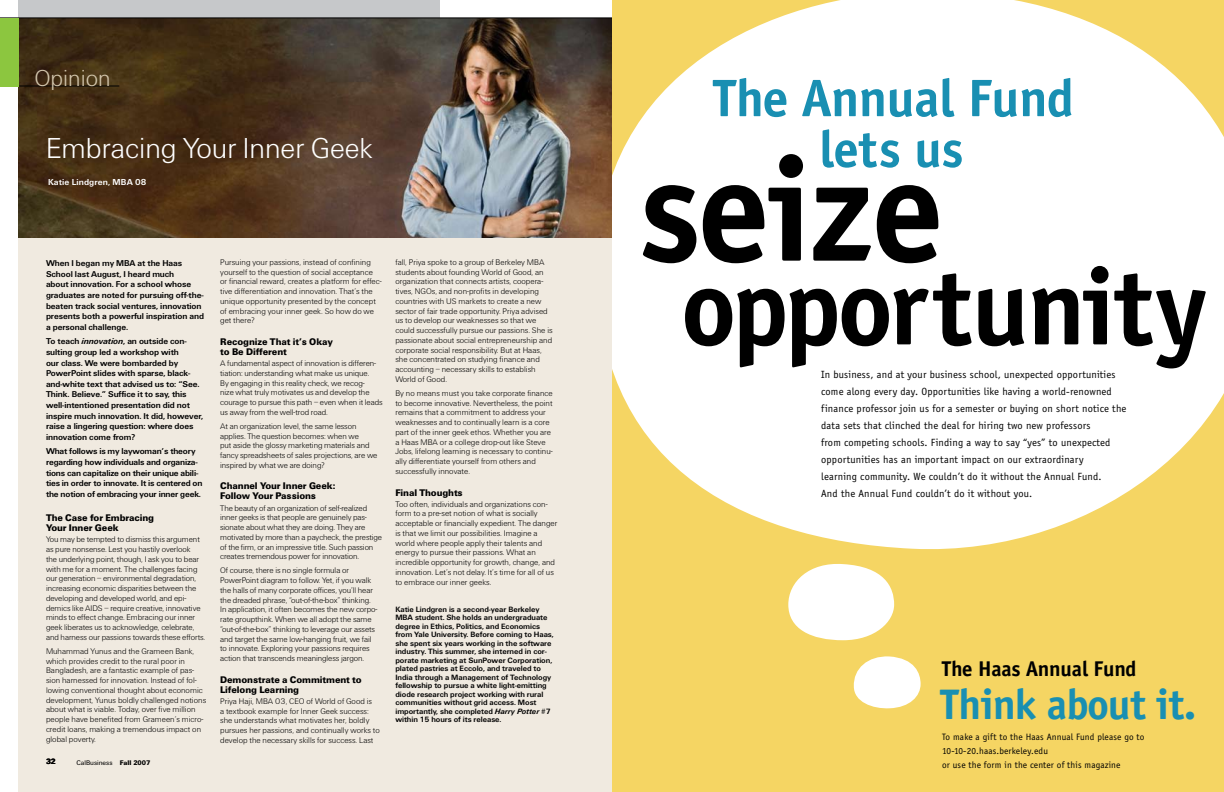
<style>
.page{position:relative;width:1224px;height:792px;background:#fff}
.page>*{position:absolute;margin:0;border:0;box-sizing:border-box;transform-origin:0 0}
.t1{font:700 152.1px "Officina Sans";letter-spacing:-.01em;color:#000}
.t2{font:700 111.9px "Officina Sans";letter-spacing:-.02em;color:#000}
.t3{font:700 54.3px "Officina Sans";letter-spacing:-.01em;color:#198fb2}
.t4{font:700 53.2px "Officina Sans";letter-spacing:-.005em;color:#198fb2}
.t5{font:700 44px "Officina Sans";letter-spacing:-.02em;color:#198fb2}
.t6{font:30px "U45";color:#fff}
.t7{font:24px "U45";color:#d3c6ad}
.t8{font:700 22px "Officina Sans";letter-spacing:-.01em;color:#000}
.t9{font:10.8px/17px "Officina Sans";letter-spacing:.015em;color:#000}
.t10{font:10px/10px "U75";letter-spacing:-.01em;color:#000;scale:.95 1}
.t11{font:9.5px/14px "Officina Sans";letter-spacing:.015em;color:#000}
.t12{font:9px "U65";letter-spacing:.01em;color:#fff}
.t13{font:8.8px/10.6px "U65";letter-spacing:-.01em;color:#000}
.t14{font:8.5px/9.8px "U45";letter-spacing:.005em;color:#000}
.t15{font:8px/8.5px "U65";letter-spacing:-.005em;color:#000}
.t16{font:8px "U75";color:#000}
.t17{font:7px "U55";color:#000}
.s1{font-family:"U66"}
.s2{font-family:"U75"}
</style>
<div class="page">
<div style="left:18px;top:210px;width:594px;height:582px;background:#f0eae0"></div>
<img style="left:18px;top:19px;width:594px;height:219px">
<hr style="left:0;top:86px;width:119px;height:1px;background:#000">
<div style="left:18px;top:0;width:421px;height:18px;background:#c6c8ca"></div>
<hr style="left:0;top:18px;width:612px;height:1px;background:#000">
<div style="left:0;top:18px;width:18px;height:68px;background:#8cc63f"></div>
<svg style="left:612px;top:0;width:612px;height:792px"></svg>
<h3 class="t7" style="left:34px;top:62px;width:78px">Opinion</h3>
<h3 class="t6" style="left:46px;top:128px;width:328px">Embracing Your Inner Geek</h3>
<p class="t12" style="left:48px;top:176px;width:100px">Katie Lindgren, MBA 08</p>
<p class="t13" style="left:46px;top:259px;width:160px">When I began my MBA at the Haas School last August, I heard much<br>about innovation. For a school whose graduates are noted for pursuing off-the&shy;beaten track social ventures, innovation presents both a powerful inspiration and a personal challenge.</p>
<p class="t13" style="left:46px;top:337px;width:159px">To teach <span class="s1">innovation</span>, an outside con&shy;sulting group led a workshop with<br>our class. We were bombarded by PowerPoint slides with sparse, black&shy;and-white text that advised us to: “See.<br>Think. Believe.” Suffice it to say, this well-intentioned presentation did not inspire much innovation. It did, however, raise a lingering question: where does innovation come from?</p>
<p class="t13" style="left:46px;top:447px;width:158px">What follows is my laywoman’s theory regarding how individuals and organiza&shy;tions can capitalize on their unique abili&shy;ties in order to innovate. It is centered on the notion of embracing your inner geek.</p>
<p class="t10" style="left:46px;top:514px;width:115px">The Case for Embracing<br>Your Inner Geek</p>
<p class="t14" style="left:46px;top:535px;width:161px">You may be tempted to dismiss this argument as pure nonsense. Lest you hastily overlook<br>the underlying point, though, I ask you to bear with me for a moment. The challenges facing our generation – environmental degradation, increasing economic disparities between the developing and developed world, and epi&shy;demics like AIDS – require creative, innovative minds to effect change. Embracing our inner geek liberates us to acknowledge, celebrate, and harness our passions towards these efforts.</p>
<p class="t14" style="left:46px;top:647px;width:162px">Muhammad Yunus and the Grameen Bank, which provides credit to the rural poor in Bangladesh, are a fantastic example of pas&shy;sion harnessed for innovation. Instead of fol&shy;lowing conventional thought about economic development, Yunus boldly challenged notions about what is viable. Today, over five million people have benefited from Grameen’s micro&shy;credit loans, making a tremendous impact on global poverty.</p>
<p class="t16" style="left:46px;top:756px;width:11px">32</p>
<p class="t17" style="left:77px;top:758px;width:75px">CalBusiness <span class="s2">Fall 2007</span></p>
<p class="t14" style="left:220px;top:258px;width:163px">Pursuing your passions, instead of confining yourself to the question of social acceptance or financial reward, creates a platform for effec&shy;tive differentiation and innovation. That’s the unique opportunity presented by the concept of embracing your inner geek. So how do we get there?</p>
<p class="t10" style="left:220px;top:337px;width:120px">Recognize That it’s Okay to Be Different</p>
<p class="t14" style="left:220px;top:359px;width:164px">A fundamental aspect of innovation is differen&shy;tiation: understanding what make us unique.<br>By engaging in this reality check, we recog-<br>nize what truly motivates us and develop the courage to pursue this path – even when it leads us away from the well-trod road.</p>
<p class="t14" style="left:220px;top:422px;width:159px">At an organization level, the same lesson applies. The question becomes: when we<br>put aside the glossy marketing materials and fancy spreadsheets of sales projections, are we inspired by what we are doing?</p>
<p class="t10" style="left:220px;top:482px;width:123px">Channel Your Inner Geek:<br>Follow Your Passions</p>
<p class="t14" style="left:220px;top:504px;width:163px">The beauty of an organization of self-realized inner geeks is that people are genuinely pas&shy;sionate about what they are doing. They are motivated by more than a paycheck, the prestige of the firm, or an impressive title. Such passion creates tremendous power for innovation.</p>
<p class="t14" style="left:220px;top:566px;width:159px">Of course, there is no single formula or PowerPoint diagram to follow. Yet, if you walk the halls of many corporate offices, you’ll hear the dreaded phrase, “out-of-the-box” thinking.<br>In application, it often becomes the new corpo&shy;rate groupthink. When we all adopt the same “out-of-the-box” thinking to leverage our assets and target the same low-hanging fruit, we fail to innovate. Exploring your passions requires action that transcends meaningless jargon.</p>
<p class="t10" style="left:220px;top:675px;width:151px">Demonstrate a Commitment to<br>Lifelong Learning</p>
<p class="t14" style="left:220px;top:697px;width:161px">Priya Haji, MBA 03, CEO of World of Good is<br>a textbook example for Inner Geek success: she understands what motivates her, boldly pursues her passions, and continually works to develop the necessary skills for success. Last</p>
<p class="t14" style="left:395px;top:258px;width:159px">fall, Priya spoke to a group of Berkeley MBA students about founding World of Good, an organization that connects artists, coopera&shy;tives, NGOs, and non-profits in developing countries with US markets to create a new sector of fair trade opportunity. Priya advised us to develop our weaknesses so that we could successfully pursue our passions. She is passionate about social entrepreneurship and corporate social responsibility. But at Haas, she concentrated on studying finance and accounting – necessary skills to establish World of Good.</p>
<p class="t14" style="left:395px;top:389px;width:159px">By no means must you take corporate finance to become innovative. Nevertheless, the point remains that a commitment to address your weaknesses and to continually learn is a core part of the inner geek ethos. Whether you are a Haas MBA or a college drop-out like Steve Jobs, lifelong learning is necessary to continu&shy;ally differentiate yourself from others and successfully innovate.</p>
<p class="t10" style="left:395px;top:488px;width:72px">Final Thoughts</p>
<p class="t14" style="left:395px;top:500px;width:164px">Too often, individuals and organizations con&shy;form to a pre-set notion of what is socially acceptable or financially expedient. The danger is that we limit our possibilities. Imagine a world where people apply their talents and energy to pursue their passions. What an incredible opportunity for growth, change, and innovation. Let’s not delay. It’s time for all of us to embrace our inner geeks.</p>
<p class="t15" style="left:395px;top:605px;width:160px">Katie Lindgren is a second-year Berkeley MBA student. She holds an undergraduate degree in Ethics, Politics, and Economics from Yale University. Before coming to Haas, she spent six years working in the software industry. This summer, she interned in cor&shy;porate marketing at SunPower Corporation, plated pastries at Eccolo, and traveled to India through a Management of Technology fellowship to pursue a white light-emitting diode research project working with rural communities without grid access. Most importantly, she completed <span class="s1">Harry Potter</span> #7 within 15 hours of its release.</p>
<h3 class="t3" style="left:714px;top:65px;width:362px">The Annual Fund</h3>
<h3 class="t4" style="left:819px;top:117px;width:146px">lets us</h3>
<h1 class="t1" style="left:638px;top:119px;width:306px">seize</h1>
<h2 class="t2" style="left:681px;top:240px;width:525px">opportunity</h2>
<p class="t9" style="left:821px;top:366px;width:307px">In business, and at your business school, unexpected opportunities come along every day. Opportunities like having a world-renowned finance professor join us for a semester or buying on short notice the data sets that clinched the deal for hiring two new professors<br>from competing schools. Finding a way to say “yes” to unexpected opportunities has an important impact on our extraordinary<br>learning community. We couldn’t do it without the Annual Fund.<br>And the Annual Fund couldn’t do it without you.</p>
<h3 class="t8" style="left:942px;top:655px;width:196px">The Haas Annual Fund</h3>
<h3 class="t5" style="left:941px;top:678px;width:257px">Think about it.</h3>
<p class="t11" style="left:942px;top:730px;width:204px">To make a gift to the Haas Annual Fund please go to<br>10-10-20.haas.berkeley.edu<br>or use the form in the center of this magazine</p>
</div>
